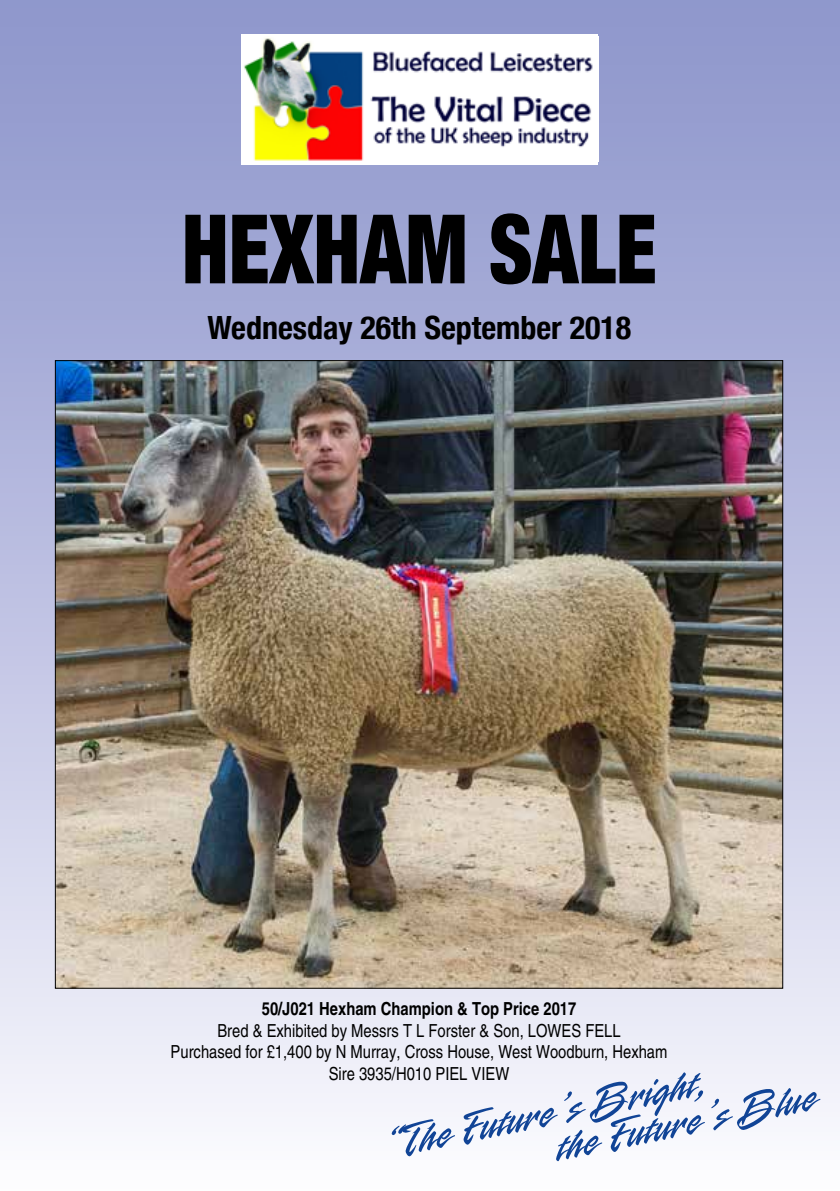
<style>
.page{position:relative;width:840px;height:1191px;background:#fff}
.page>*{position:absolute;margin:0;border:0;box-sizing:border-box;transform-origin:0 0}
.t1{font:900 condensed 96px "Helvetica Neue";color:#000;scale:.85 1}
.t2{font:48px/35.2px "Rapier Plain";color:#114496}
.t3{font:700 condensed 32px "Helvetica Neue";color:#000}
.t4{font:condensed 18px/21.6px "Helvetica";color:#000;text-align:center}
.t5{font:700 condensed 18px "Helvetica";color:#000}
</style>
<div class="page">
<div style="left:0;top:0;width:839px;height:1191px;background:linear-gradient(to bottom,#878fc6,#f5f3f7)"></div>
<img style="left:57px;top:362px;width:723px;height:624px">
<div style="left:242px;top:34px;width:355px;height:130px;background:#fff"></div>
<img style="left:244px;top:38px;width:349px;height:123px">
<h1 class="t1" style="left:182px;top:170px;width:560px">HEXHAM SALE</h1>
<h3 class="t3" style="left:207px;top:301px;width:425px">Wednesday 26th September 2018</h3>
<p class="t5" style="left:261px;top:997px;width:316px">50/J021 Hexham Champion &amp; Top Price 2017</p>
<p class="t4" style="left:170px;top:1019px;width:498px">Bred &amp; Exhibited by Messrs T L Forster &amp; Son, LOWES FELL<br>Purchased for £1,400 by N Murray, Cross House, West Woodburn, Hexham<br>Sire 3935/H010 PIEL VIEW</p>
<h2 class="t2" style="left:544px;top:1092px;width:267px;text-indent:-173px;rotate:-11deg">“The Future’s Bright,<br>the Future’s Blue</h2>
</div>
